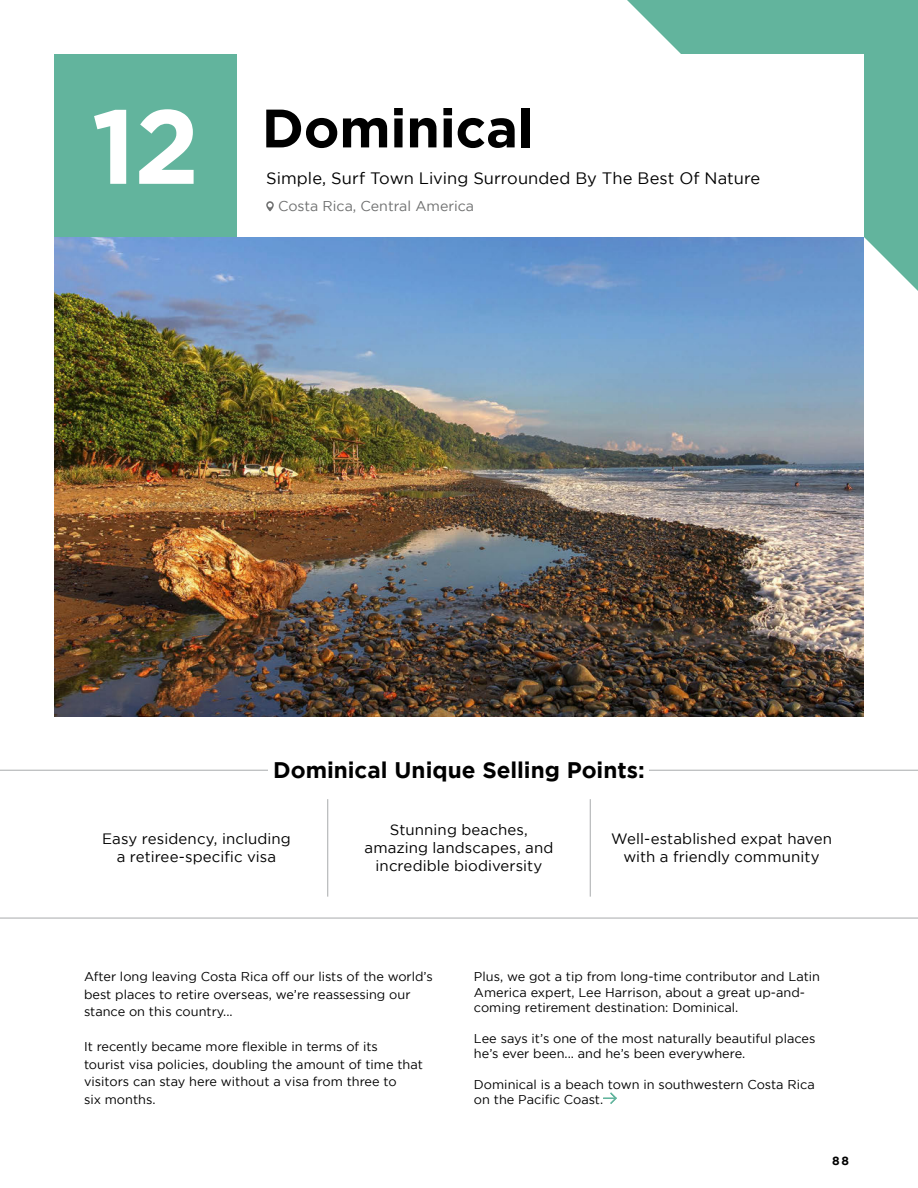
<style>
.page{position:relative;width:918px;height:1188px;background:#fff}
.page>*{position:absolute;margin:0;border:0;box-sizing:border-box;transform-origin:0 0}
.t1{font:700 105px "Gotham";color:#fff}
.t2{font:700 54px "Gotham";letter-spacing:-.005em;color:#000}
.t3{font:700 22.5px "Gotham";color:#000}
.t4{font:16.5px "Gotham";letter-spacing:.005em;color:#000}
.t5{font:15px/18px "Gotham";letter-spacing:.005em;color:#000;text-align:center}
.t6{font:14.1px "Gotham";color:#6f7070}
.t7{font:12.75px/17.5px "Gotham";color:#000}
.t8{font:700 12px "Gotham";color:#000}
</style>
<div class="page">
<svg style="left:603px;top:1092px;width:14px;height:12px"></svg>
<hr style="left:327px;top:799px;width:1px;height:98px;background:#a8abac">
<hr style="left:590px;top:799px;width:1px;height:98px;background:#a8abac">
<hr style="left:0;top:918px;width:918px;height:1px;background:#a8abac">
<hr style="left:0;top:770px;width:918px;height:1px;background:#a8abac">
<div style="left:268px;top:758px;width:382px;height:24px;background:#fff"></div>
<svg style="left:627px;top:0;width:291px;height:291px;background:#72bba7"></svg>
<div style="left:54px;top:54px;width:810px;height:183px;background:#fff"></div>
<svg style="left:266px;top:201px;width:8px;height:10px"></svg>
<img style="left:54px;top:237px;width:810px;height:480px">
<div style="left:54px;top:54px;width:183px;height:183px;background:#62b49d"></div>
<h1 class="t1" style="left:92px;top:86px;width:109px">12</h1>
<h2 class="t2" style="left:262px;top:97px;width:274px">Dominical</h2>
<p class="t4" style="left:266px;top:169px;width:496px">Simple, Surf Town Living Surrounded By The Best Of Nature</p>
<p class="t6" style="left:278px;top:199px;width:198px">Costa Rica, Central America</p>
<h3 class="t3" style="left:273px;top:757px;width:373px">Dominical Unique Selling Points:</h3>
<p class="t5" style="left:102px;top:830px;width:190px">Easy residency, including a retiree-specific visa</p>
<p class="t5" style="left:365px;top:821px;width:190px">Stunning beaches, amazing landscapes, and incredible biodiversity</p>
<p class="t5" style="left:611px;top:830px;width:222px">Well-established expat haven with a friendly community</p>
<p class="t7" style="left:84px;top:968px;width:350px">After long leaving Costa Rica off our lists of the world’s best places to retire overseas, we’re reassessing our stance on this country...</p>
<p class="t7" style="left:84px;top:1038px;width:340px">It recently became more flexible in terms of its<br>tourist visa policies, doubling the amount of time that visitors can stay here without a visa from three to<br>six months.</p>
<p class="t7" style="left:474px;top:969px;width:348px;line-height:15.3px">Plus, we got a tip from long-time contributor and Latin<br>America expert, Lee Harrison, about a great up-and&shy;coming retirement destination: Dominical.</p>
<p class="t7" style="left:474px;top:1030px;width:343px;line-height:15.3px">Lee says it’s one of the most naturally beautiful places he’s ever been... and he’s been everywhere.</p>
<p class="t7" style="left:474px;top:1076px;width:342px;line-height:15.3px">Dominical is a beach town in southwestern Costa Rica on the Pacific Coast.</p>
<p class="t8" style="left:832px;top:1154px;width:18px">88</p>
</div>
